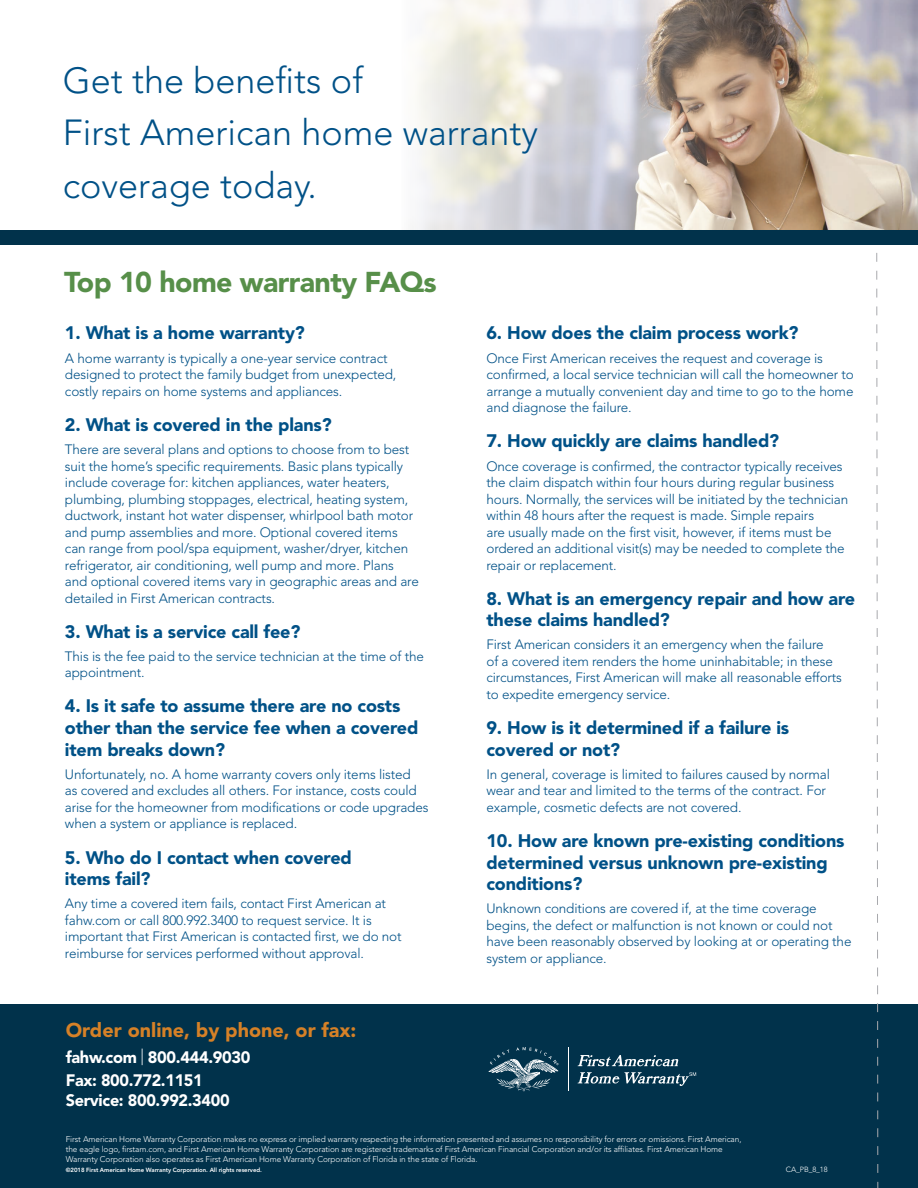
<style>
.page{position:relative;width:918px;height:1188px;background:#fff}
.page>*{position:absolute;margin:0;border:0;box-sizing:border-box;transform-origin:0 0}
.t1{font:300 36px/52.5px "Avenir LT Std";color:#005187}
.t2{font:900 28.5px "Avenir LT Std";letter-spacing:-.02em;color:#578f49}
.t3{font:900 19.8px "Avenir LT Std";color:#d68127}
.t4{font:900 18px/21.6px "Avenir LT Std";letter-spacing:-.01em;color:#005187}
.t5{font:900 16.5px "Avenir LT Std";letter-spacing:-.02em;color:#fff}
.t6{font:300 13.5px/16.5px "Avenir LT Std";letter-spacing:-.01em;color:#005187}
.t7{font:300 8.25px/9.9px "Avenir LT Std";letter-spacing:-.01em;color:#fff}
.t8{font:300 7.5px "Avenir LT Std";color:#fff}
.t9{font:800 6px "Avenir LT Std";letter-spacing:-.01em;color:#fff}
.s1{font-weight:300}
</style>
<div class="page">
<div style="left:0;top:1004px;width:918px;height:184px;background:#01324b"></div>
<svg style="left:876px;top:253px;width:2px;height:935px"></svg>
<img style="left:401px;top:0;width:517px;height:231px">
<div style="left:0;top:231px;width:918px;height:14px;background:#01324b"></div>
<svg style="left:488px;top:1047px;width:71px;height:44px"></svg>
<hr style="left:568px;top:1047px;width:1px;height:44px;background:#fff">
<svg style="left:578px;top:1055px;width:118px;height:31px"></svg>
<p class="t1" style="left:63px;top:54px;width:477px">Get the benefits of<br>First American home warranty coverage today.</p>
<p class="t2" style="left:64px;top:264px;width:374px">Top 10 home warranty FAQs</p>
<p class="t4" style="left:65px;top:322px;width:241px">1. What is a home warranty?</p>
<p class="t6" style="left:65px;top:350px;width:333px">A home warranty is typically a one-year service contract designed to protect the family budget from unexpected, costly repairs on home systems and appliances.</p>
<p class="t4" style="left:65px;top:414px;width:268px">2. What is covered in the plans?</p>
<p class="t6" style="left:65px;top:441px;width:355px">There are several plans and options to choose from to best suit the home’s specific requirements. Basic plans typically include coverage for: kitchen appliances, water heaters, plumbing, plumbing stoppages, electrical, heating system, ductwork, instant hot water dispenser, whirlpool bath motor and pump assemblies and more. Optional covered items can range from pool/spa equipment, washer/dryer, kitchen refrigerator, air conditioning, well pump and more. Plans and optional covered items vary in geographic areas and are detailed in First American contracts.</p>
<p class="t4" style="left:65px;top:620px;width:237px">3. What is a service call fee?</p>
<p class="t6" style="left:65px;top:648px;width:361px">This is the fee paid to the service technician at the time of the appointment.</p>
<p class="t4" style="left:65px;top:695px;width:355px">4. Is it safe to assume there are no costs other than the service fee when a covered item breaks down?</p>
<p class="t6" style="left:65px;top:766px;width:365px">Unfortunately, no. A home warranty covers only items listed<br>as covered and excludes all others. For instance, costs could arise for the homeowner from modifications or code upgrades when a system or appliance is replaced.</p>
<p class="t4" style="left:65px;top:846px;width:288px">5. Who do I contact when covered items fail?</p>
<p class="t6" style="left:65px;top:895px;width:338px">Any time a covered item fails, contact First American at fahw.com or call 800.992.3400 to request service. It is important that First American is contacted first, we do not reimburse for services performed without approval.</p>
<p class="t3" style="left:66px;top:1018px;width:292px">Order online, by phone, or fax:</p>
<p class="t5" style="left:66px;top:1047px;width:186px">fahw.com <span class="s1">|</span> 800.444.9030</p>
<p class="t5" style="left:66px;top:1070px;width:138px">Fax: 800.772.1151</p>
<p class="t5" style="left:66px;top:1090px;width:165px">Service: 800.992.3400</p>
<p class="t4" style="left:486px;top:322px;width:314px">6. How does the claim process work?</p>
<p class="t6" style="left:486px;top:350px;width:369px">Once First American receives the request and coverage is confirmed, a local service technician will call the homeowner to arrange a mutually convenient day and time to go to the home and diagnose the failure.</p>
<p class="t4" style="left:486px;top:430px;width:294px">7. How quickly are claims handled?</p>
<p class="t6" style="left:486px;top:458px;width:363px">Once coverage is confirmed, the contractor typically receives the claim dispatch within four hours during regular business hours. Normally, the services will be initiated by the technician within 48 hours after the request is made. Simple repairs<br>are usually made on the first visit, however, if items must be ordered an additional visit(s) may be needed to complete the repair or replacement.</p>
<p class="t4" style="left:486px;top:587px;width:370px">8. What is an emergency repair and how are these claims handled?</p>
<p class="t6" style="left:486px;top:637px;width:357px">First American considers it an emergency when the failure<br>of a covered item renders the home uninhabitable; in these circumstances, First American will make all reasonable efforts to expedite emergency service.</p>
<p class="t4" style="left:486px;top:717px;width:304px">9. How is it determined if a failure is covered or not?</p>
<p class="t6" style="left:486px;top:766px;width:345px">In general, coverage is limited to failures caused by normal wear and tear and limited to the terms of the contract. For example, cosmetic defects are not covered.</p>
<p class="t4" style="left:486px;top:830px;width:360px">10. How are known pre-existing conditions determined versus unknown pre-existing conditions?</p>
<p class="t6" style="left:486px;top:901px;width:367px">Unknown conditions are covered if, at the time coverage begins, the defect or malfunction is not known or could not have been reasonably observed by looking at or operating the system or appliance.</p>
<p class="t7" style="left:66px;top:1134px;width:677px">First American Home Warranty Corporation makes no express or implied warranty respecting the information presented and assumes no responsibility for errors or omissions. First American, the eagle logo, firstam.com, and First American Home Warranty Corporation are registered trademarks of First American Financial Corporation and/or its affiliates. First American Home<br>Warranty Corporation also operates as First American Home Warranty Corporation of Florida in the state of Florida.</p>
<p class="t9" style="left:66px;top:1167px;width:198px">©2018 First American Home Warranty Corporation. All rights reserved.</p>
<p class="t8" style="left:786px;top:1165px;width:43px">CA_PB_8_18</p>
</div>
